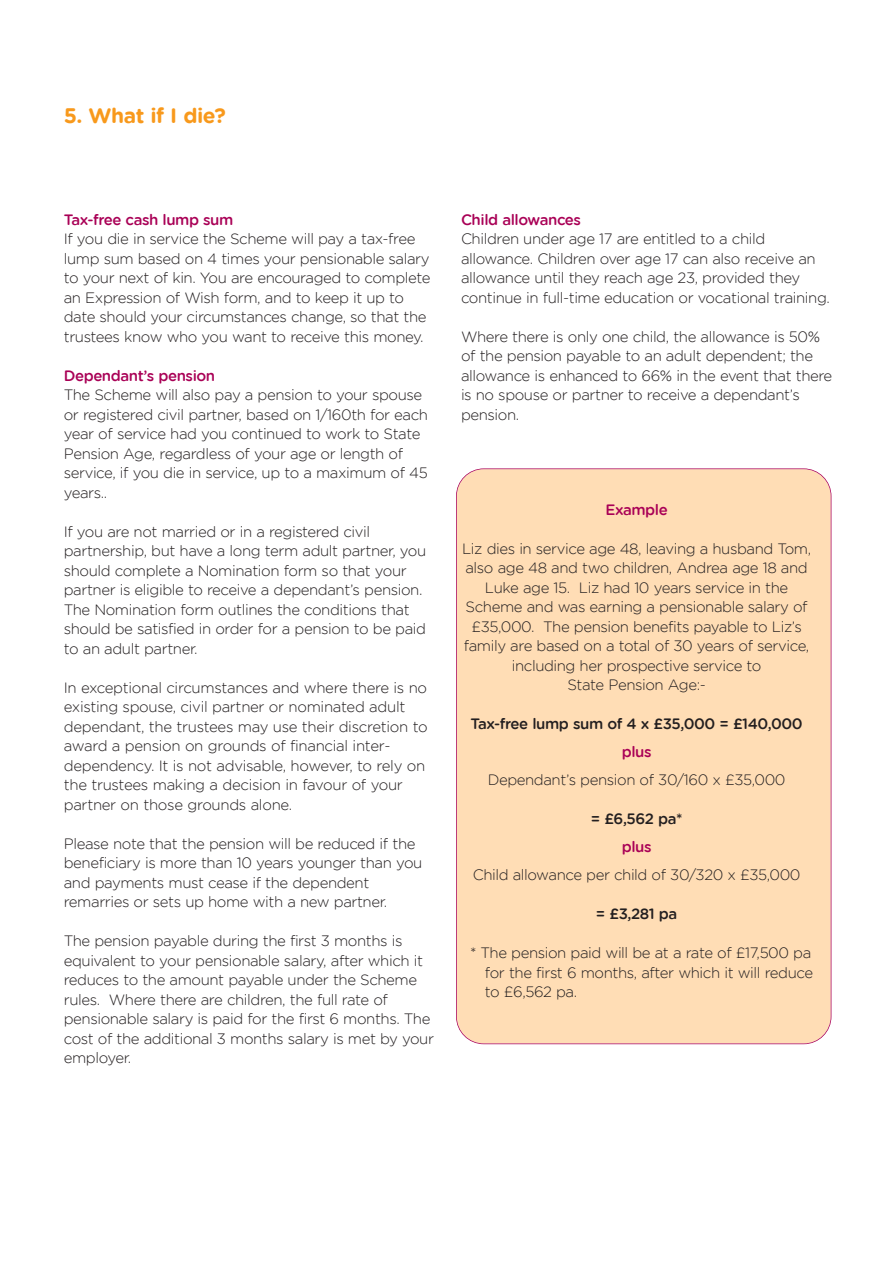
<style>
.page{position:relative;width:893px;height:1263px;background:#fff}
.page>*{position:absolute;margin:0;border:0;box-sizing:border-box;transform-origin:0 0}
.t1{font:700 21px "Gotham Rounded";letter-spacing:-.02em;color:#f8991c}
.t2{font:300 15px/19.5px "Gotham Rounded";letter-spacing:-.03em;color:#231f20}
.t3{font:500 15px "Gotham Rounded";letter-spacing:-.03em;color:#a90056}
.t4{font:500 15px "Gotham Rounded";letter-spacing:-.03em;color:#231f20}
</style>
<div class="page">
<div style="left:457px;top:469px;width:374px;height:574px;background:#ffddb5"></div>
<div style="left:456px;top:468px;width:375px;height:576px;border:2px solid #a90056;border-radius:28px"></div>
<h1 class="t1" style="left:64px;top:107px;width:164px">5. What if I die?</h1>
<p class="t3" style="left:64px;top:213px;width:171px">Tax-free cash lump sum</p>
<p class="t2" style="left:64px;top:230px;width:368px">If you die in service the Scheme will pay a tax-free lump sum based on 4 times your pensionable salary to your next of kin. You are encouraged to complete an Expression of Wish form, and to keep it up to date should your circumstances change, so that the trustees know who you want to receive this money.</p>
<p class="t3" style="left:64px;top:369px;width:153px">Dependant’s pension</p>
<p class="t2" style="left:64px;top:386px;width:366px">The Scheme will also pay a pension to your spouse or registered civil partner, based on 1/160th for each year of service had you continued to work to State Pension Age, regardless of your age or length of service, if you die in service, up to a maximum of 45 years..</p>
<p class="t2" style="left:64px;top:522px;width:364px">If you are not married or in a registered civil partnership, but have a long term adult partner, you should complete a Nomination form so that your partner is eligible to receive a dependant’s pension.<br>The Nomination form outlines the conditions that should be satisfied in order for a pension to be paid to an adult partner.</p>
<p class="t2" style="left:64px;top:678px;width:365px">In exceptional circumstances and where there is no existing spouse, civil partner or nominated adult dependant, the trustees may use their discretion to award a pension on grounds of financial inter&shy;dependency. It is not advisable, however, to rely on the trustees making a decision in favour of your partner on those grounds alone.</p>
<p class="t2" style="left:64px;top:834px;width:360px">Please note that the pension will be reduced if the beneficiary is more than 10 years younger than you and payments must cease if the dependent remarries or sets up home with a new partner.</p>
<p class="t2" style="left:64px;top:932px;width:372px">The pension payable during the first 3 months is equivalent to your pensionable salary, after which it reduces to the amount payable under the Scheme rules. Where there are children, the full rate of pensionable salary is paid for the first 6 months. The cost of the additional 3 months salary is met by your employer.</p>
<p class="t3" style="left:461px;top:213px;width:122px">Child allowances</p>
<p class="t2" style="left:461px;top:230px;width:370px">Children under age 17 are entitled to a child allowance. Children over age 17 can also receive an allowance until they reach age 23, provided they continue in full-time education or vocational training.</p>
<p class="t2" style="left:461px;top:327px;width:373px">Where there is only one child, the allowance is 50% of the pension payable to an adult dependent; the allowance is enhanced to 66% in the event that there is no spouse or partner to receive a dependant’s pension.</p>
<p class="t3" style="left:605px;top:503px;width:64px">Example</p>
<p class="t2" style="left:462px;top:540px;width:351px;text-align:center">Liz dies in service age 48, leaving a husband Tom, also age 48 and two children, Andrea age 18 and Luke age 15. Liz had 10 years service in the Scheme and was earning a pensionable salary of £35,000. The pension benefits payable to Liz’s family are based on a total of 30 years of service, including her prospective service to<br>State Pension Age:-</p>
<p class="t4" style="left:471px;top:718px;width:334px">Tax-free lump sum of 4 x £35,000 = £140,000</p>
<p class="t3" style="left:622px;top:746px;width:31px">plus</p>
<p class="t2" style="left:488px;top:771px;width:299px">Dependant’s pension of 30/160 x £35,000</p>
<p class="t4" style="left:591px;top:813px;width:93px">= £6,562 pa*</p>
<p class="t3" style="left:622px;top:841px;width:31px">plus</p>
<p class="t2" style="left:473px;top:866px;width:329px">Child allowance per child of 30/320 x £35,000</p>
<p class="t4" style="left:596px;top:908px;width:83px">= £3,281 pa</p>
<p class="t2" style="left:485px;top:944px;width:330px;text-align:justify;text-indent:-15px">* The pension paid will be at a rate of £17,500 pa for the first 6 months, after which it will reduce to £6,562 pa.</p>
</div>
